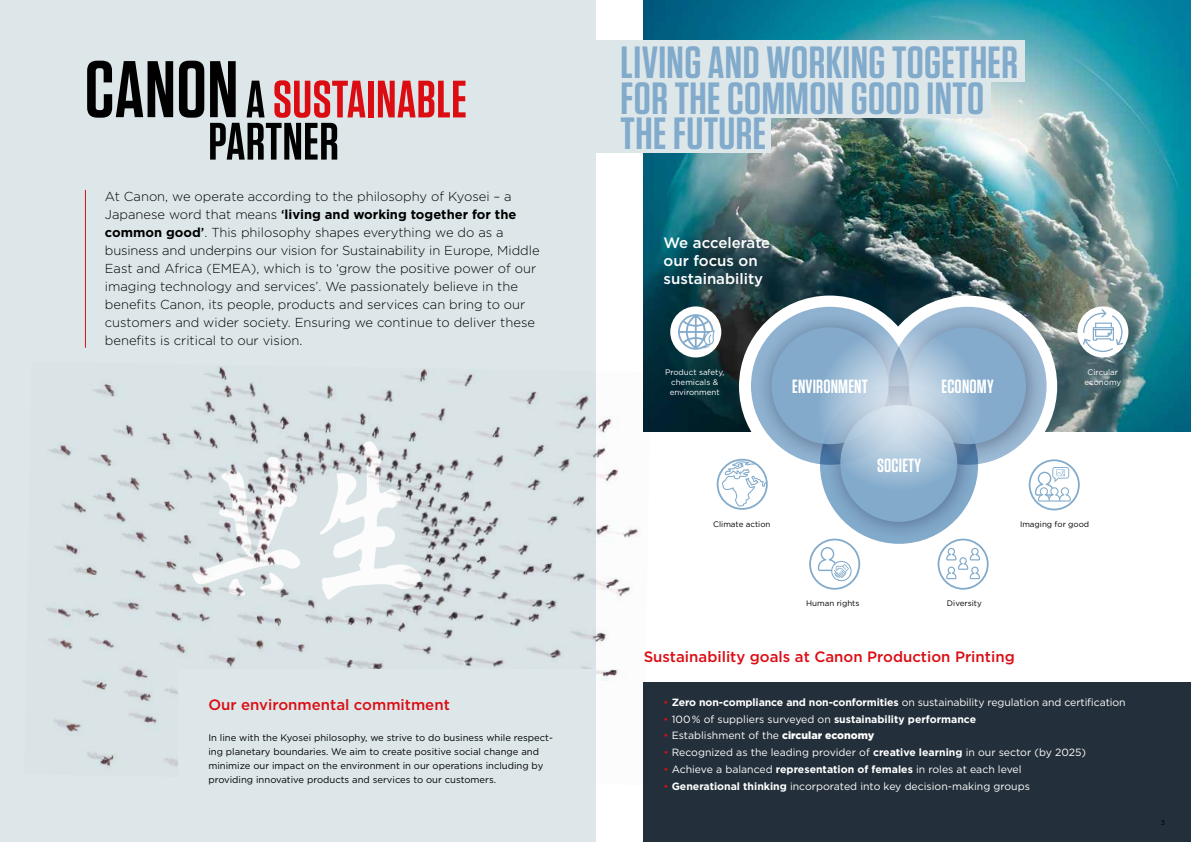
<style>
.page{position:relative;width:1191px;height:842px;background:#fff}
.page>*{position:absolute;margin:0;border:0;box-sizing:border-box;transform-origin:0 0}
.t1{font:600 80px "Tungsten";letter-spacing:.01em;color:#000}
.t2{font:600 52.5px/42.2px "Tungsten";letter-spacing:.01em;color:#db0d13}
.t3{font:600 45px/35.7px "Tungsten";letter-spacing:.01em;color:#82aacb}
.t4{font:600 19.1px "Tungsten";letter-spacing:.01em;color:#fff}
.t5{font:500 15px "Gotham";color:#db0d13}
.t6{font:500 15px/18px "Gotham";color:#fff}
.t7{font:300 13px/18px "Gotham";color:#000}
.t8{font:10.5px "Gotham";color:#fff}
.t9{font:9.5px/14px "Gotham";color:#000}
.t10{font:8px/9.9px "Gotham";color:#fff;text-align:center}
.t11{font:8px "Gotham";color:#000}
.t12{font:7px "Gotham";color:#000}
.s1{color:#000}
.s2{font-weight:500}
.s3{font-weight:700}
.s4{color:#db0d13}
.s5{font-weight:900}
</style>
<div class="page">
<img style="left:643px;top:0;width:548px;height:432px">
<div style="left:643px;top:682px;width:548px;height:160px;background:#232f3a"></div>
<div style="left:0;top:0;width:595px;height:842px;background:#dde7ea"></div>
<hr style="left:85px;top:190px;width:1px;height:158px;background:#db0d13">
<img style="left:46px;top:361px;width:605px;height:424px">
<div style="left:178px;top:669px;width:417px;height:131px;background:#dde7ea"></div>
<div style="left:573px;top:40px;width:451px;height:42px;background:#dde7ea"></div>
<div style="left:573px;top:76px;width:417px;height:42px;background:#dde7ea"></div>
<div style="left:573px;top:111px;width:198px;height:42px;background:#dde7ea"></div>
<svg style="left:739px;top:296px;width:181px;height:181px"></svg>
<div style="left:875px;top:296px;width:182px;height:181px;background:#fff;border-radius:50%"></div>
<div style="left:755px;top:311px;width:153px;height:153px;background:#2c3554;opacity:.59"></div>
<div style="left:771px;top:327px;width:117px;height:117px;background:#82aacb;border-radius:50%"></div>
<div style="left:892px;top:311px;width:153px;height:153px;background:#2c3554;opacity:.59"></div>
<div style="left:909px;top:327px;width:117px;height:117px;background:#82aacb;border-radius:50%"></div>
<div style="left:824px;top:389px;width:152px;height:152px;background:#2c3554;opacity:.59"></div>
<div style="left:840px;top:405px;width:117px;height:117px;background:#82aacb;border-radius:50%"></div>
<svg style="left:816px;top:326px;width:165px;height:165px"></svg>
<div style="left:670px;top:306px;width:51px;height:51px;background:#fff;border-radius:50%"></div>
<svg style="left:809px;top:539px;width:51px;height:51px"></svg>
<svg style="left:937px;top:539px;width:51px;height:51px"></svg>
<svg style="left:1028px;top:459px;width:51px;height:51px"></svg>
<svg style="left:716px;top:459px;width:51px;height:51px"></svg>
<svg style="left:678px;top:314px;width:37px;height:36px"></svg>
<div style="left:1077px;top:306px;width:51px;height:51px;background:#fff;border-radius:50%"></div>
<svg style="left:1082px;top:309px;width:41px;height:43px"></svg>
<h1 class="t1" style="left:85px;top:47px;width:155px">CANON</h1>
<h2 class="t2" style="left:208px;top:79px;width:260px;text-indent:37px"><span class="s1">A</span> SUSTAINABLE<br><span class="s1">PARTNER</span></h2>
<p class="t7" style="left:105px;top:187px;width:436px">At Canon, we operate according to the philosophy of Kyosei – a Japanese word that means <span class="s2">‘</span><span class="s3">living and working together for the common good</span><span class="s2">’</span>. This philosophy shapes everything we do as a business and underpins our vision for Sustainability in Europe, Middle East and Africa (EMEA), which is to ‘grow the positive power of our imaging technology and services’. We passionately believe in the benefits Canon, its people, products and services can bring to our customers and wider society. Ensuring we continue to deliver these benefits is critical to our vision.</p>
<p class="t5" style="left:208px;top:695px;width:243px">Our environmental commitment</p>
<p class="t9" style="left:208px;top:731px;width:346px">In line with the Kyosei philosophy, we strive to do business while respect&shy;ing planetary boundaries. We aim to create positive social change and minimize our impact on the environment in our operations including by providing innovative products and services to our customers.</p>
<h3 class="t3" style="left:620px;top:45px;width:399px">LIVING AND WORKING TOGETHER<br>FOR THE COMMON GOOD INTO<br>THE FUTURE</h3>
<p class="t6" style="left:663px;top:234px;width:108px">We accelerate our focus on sustainability</p>
<p class="t10" style="left:665px;top:367px;width:61px">Product safety, chemicals &amp; environment</p>
<h3 class="t4" style="left:792px;top:377px;width:77px">ENVIRONMENT</h3>
<h3 class="t4" style="left:941px;top:377px;width:54px">ECONOMY</h3>
<h3 class="t4" style="left:877px;top:456px;width:45px">SOCIETY</h3>
<p class="t10" style="left:1084px;top:367px;width:38px">Circular economy</p>
<p class="t11" style="left:713px;top:519px;width:59px">Climate action</p>
<p class="t11" style="left:1020px;top:519px;width:71px">Imaging for good</p>
<p class="t11" style="left:806px;top:598px;width:55px">Human rights</p>
<p class="t11" style="left:947px;top:598px;width:36px">Diversity</p>
<p class="t5" style="left:643px;top:647px;width:372px">Sustainability goals at Canon Production Printing</p>
<p class="t8" style="left:663px;top:695px;width:463px"><span class="s4">•</span> <span class="s3">Zero non-compliance and non-conformities</span> on sustainability regulation and certification</p>
<p class="t8" style="left:663px;top:712px;width:314px"><span class="s4">•</span> 100 % of suppliers surveyed on <span class="s3">sustainability performance</span></p>
<p class="t8" style="left:663px;top:729px;width:212px"><span class="s4">•</span> Establishment of the <span class="s5">circular economy</span></p>
<p class="t8" style="left:663px;top:746px;width:424px"><span class="s4">•</span> Recognized as the leading provider of <span class="s3">creative learning</span> in our sector (by 2025)</p>
<p class="t8" style="left:663px;top:763px;width:359px"><span class="s4">•</span> Achieve a balanced <span class="s3">representation of females</span> in roles at each level</p>
<p class="t8" style="left:663px;top:779px;width:368px"><span class="s4">•</span> <span class="s3">Generational thinking</span> incorporated into key decision-making groups</p>
<p class="t12" style="left:1160px;top:818px;width:6px">3</p>
</div>
